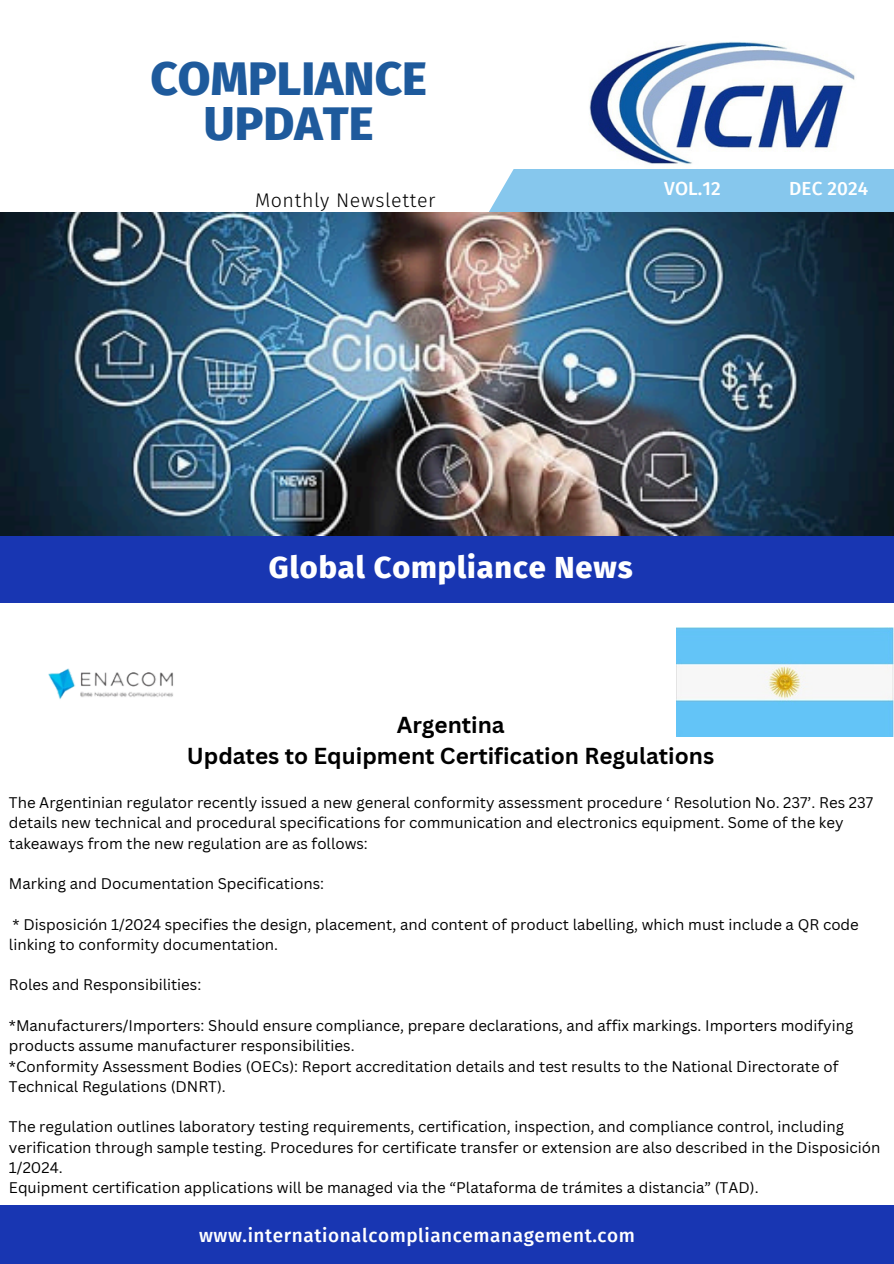
<style>
.page{position:relative;width:894px;height:1264px;background:#fff}
.page>*{position:absolute;margin:0;border:0;box-sizing:border-box;transform-origin:0 0}
.t1{font:800 47.4px/45px "Fira Sans";color:#1e5a9c;text-align:center}
.t2{font:800 30.6px "Fira Sans";letter-spacing:.03em;color:#fff}
.t3{font:700 22.5px/31.5px "Canva Sans";color:#000;text-align:center}
.t4{font:300 19.65px "Fira Sans";letter-spacing:.03em;color:#000}
.t5{font:500 18.9px "Fira Sans";letter-spacing:.03em;color:#fff}
.t6{font:15px/20.2px "Canva Sans";color:#000}
</style>
<div class="page">
<div style="left:489px;top:169px;width:404px;height:43px;background:#86c7ed"></div>
<div style="left:0;top:535px;width:893px;height:67px;background:#1836b2"></div>
<div style="left:0;top:1204px;width:893px;height:59px;background:#1836b2"></div>
<img style="left:589px;top:41px;width:266px;height:123px">
<img style="left:0;top:212px;width:893px;height:323px">
<img style="left:676px;top:627px;width:217px;height:109px">
<img style="left:48px;top:668px;width:125px;height:31px">
<p class="t1" style="left:150px;top:56px;width:278px">COMPLIANCE<br>UPDATE</p>
<h3 class="t4" style="left:255px;top:188px;width:182px">Monthly Newsletter</h3>
<p class="t5" style="left:664px;top:177px;width:58px">VOL.12</p>
<p class="t5" style="left:789px;top:177px;width:81px">DEC 2024</p>
<p class="t2" style="left:269px;top:549px;width:365px">Global Compliance News</p>
<h1 class="t3" style="left:187px;top:708px;width:529px">Argentina<br>Updates to Equipment Certification Regulations</h1>
<p class="t6" style="left:9px;top:792px;width:865px">The Argentinian regulator recently issued a new general conformity assessment procedure ‘ Resolution No. 237’. Res 237 details new technical and procedural specifications for communication and electronics equipment. Some of the key takeaways from the new regulation are as follows:</p>
<h4 class="t6" style="left:9px;top:873px;width:316px">Marking and Documentation Specifications:</h4>
<h4 class="t6" style="left:9px;top:913px;width:851px">* Disposición 1/2024 specifies the design, placement, and content of product labelling, which must include a QR code linking to conformity documentation.</h4>
<h6 class="t6" style="left:9px;top:974px;width:194px">Roles and Responsibilities:</h6>
<p class="t6" style="left:9px;top:1015px;width:845px">*Manufacturers/Importers: Should ensure compliance, prepare declarations, and affix markings. Importers modifying products assume manufacturer responsibilities.</p>
<p class="t6" style="left:9px;top:1055px;width:830px">*Conformity Assessment Bodies (OECs): Report accreditation details and test results to the National Directorate of<br>Technical Regulations (DNRT).</p>
<h2 class="t6" style="left:9px;top:1116px;width:872px">The regulation outlines laboratory testing requirements, certification, inspection, and compliance control, including verification through sample testing. Procedures for certificate transfer or extension are also described in the Disposición<br>1/2024.</h2>
<p class="t6" style="left:9px;top:1177px;width:751px">Equipment certification applications will be managed via the “Plataforma de trámites a distancia” (TAD).</p>
<p class="t5" style="left:199px;top:1224px;width:437px">www.internationalcompliancemanagement.com</p>
</div>
